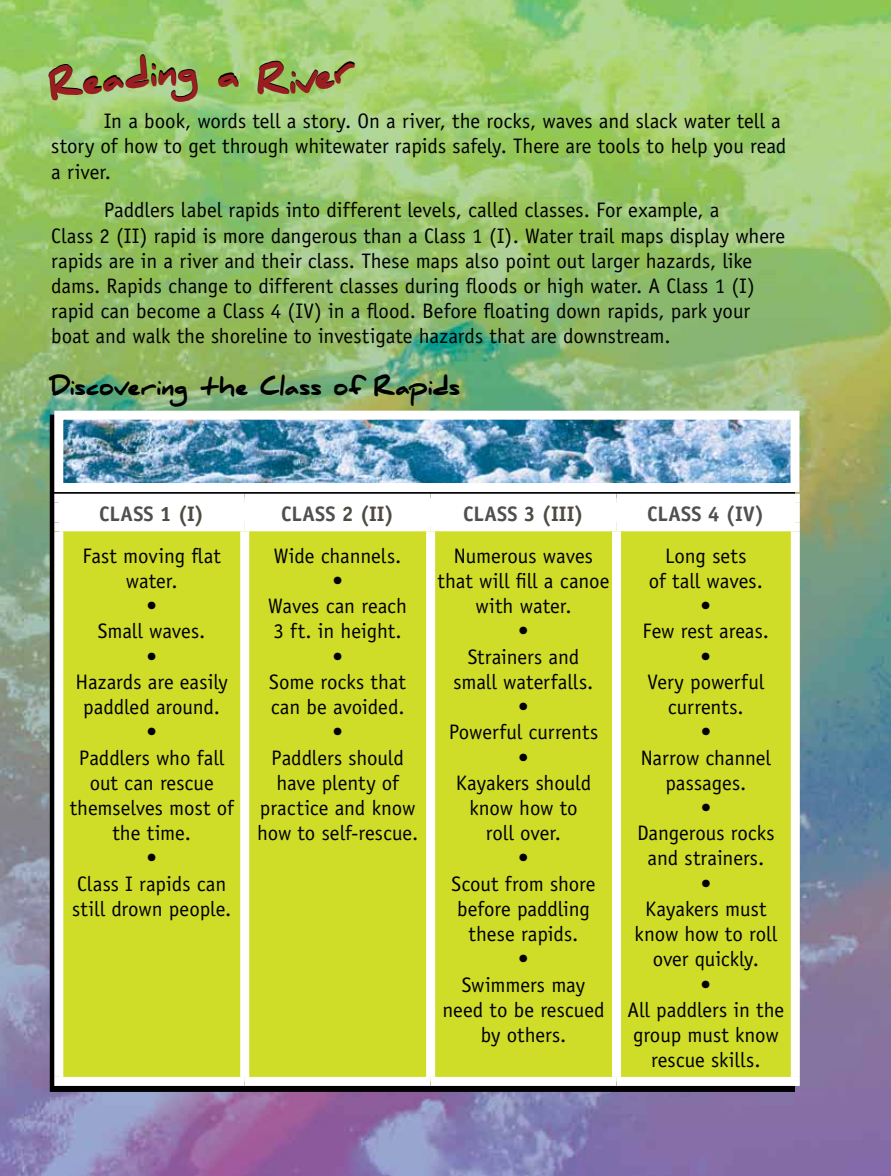
<style>
.page{position:relative;width:891px;height:1176px;background:#fff}
.page>*{position:absolute;margin:0;border:0;box-sizing:border-box;transform-origin:0 0}
.t1{font:900 22.5px "Daniel";letter-spacing:-.005em;color:#000}
.t2{font:21px/25.2px "Officina Sans";color:#000;text-align:center}
.t3{font:700 21px "Officina Sans";letter-spacing:-.01em;color:#4f4f51}
.t4{font:700 21px "Officina Sans";color:#4e4a42}
</style>
<div class="page">
<img style="left:0;top:0;width:891px;height:1175px">
<img style="left:64px;top:420px;width:726px;height:62px">
<div style="left:54px;top:410px;width:746px;height:82px;border:9px solid #fff"></div>
<svg style="left:63px;top:502px;width:728px;height:20px"></svg>
<div style="left:63px;top:531px;width:728px;height:545px;background:#d0dd28"></div>
<div style="left:54px;top:531px;width:9px;height:545px;background:#fff"></div>
<div style="left:240px;top:531px;width:9px;height:545px;background:#fff"></div>
<div style="left:426px;top:531px;width:9px;height:545px;background:#fff"></div>
<div style="left:612px;top:531px;width:9px;height:545px;background:#fff"></div>
<div style="left:791px;top:531px;width:9px;height:545px;background:#fff"></div>
<div style="left:54px;top:1076px;width:191px;height:9px;background:#fff"></div>
<div style="left:245px;top:1076px;width:186px;height:9px;background:#fff"></div>
<div style="left:431px;top:1076px;width:186px;height:9px;background:#fff"></div>
<div style="left:617px;top:1076px;width:183px;height:9px;background:#fff"></div>
<div style="left:54px;top:493px;width:191px;height:9px;background:#fff"></div>
<div style="left:54px;top:502px;width:9px;height:20px;background:#fff"></div>
<div style="left:245px;top:493px;width:186px;height:9px;background:#fff"></div>
<div style="left:240px;top:502px;width:9px;height:20px;background:#fff"></div>
<div style="left:431px;top:493px;width:186px;height:9px;background:#fff"></div>
<div style="left:426px;top:502px;width:9px;height:20px;background:#fff"></div>
<div style="left:617px;top:493px;width:183px;height:9px;background:#fff"></div>
<div style="left:612px;top:502px;width:9px;height:20px;background:#fff"></div>
<div style="left:791px;top:502px;width:9px;height:20px;background:#fff"></div>
<div style="left:54px;top:522px;width:191px;height:9px;background:#fff"></div>
<div style="left:245px;top:522px;width:186px;height:9px;background:#fff"></div>
<div style="left:431px;top:522px;width:186px;height:9px;background:#fff"></div>
<div style="left:617px;top:522px;width:183px;height:9px;background:#fff"></div>
<svg style="left:48px;top:53px;width:150px;height:48px;background:#a1cf78"></svg>
<svg style="left:218px;top:71px;width:22px;height:16px"></svg>
<svg style="left:258px;top:59px;width:101px;height:36px;background:#a4cf74"></svg>
<p class="t2" style="left:51px;top:108px;width:737px;text-align:left;text-indent:52px">In a book, words tell a story. On a river, the rocks, waves and slack water tell a story of how to get through whitewater rapids safely. There are tools to help you read a river.</p>
<p class="t2" style="left:51px;top:198px;width:736px;text-align:left;text-indent:52px">Paddlers label rapids into different levels, called classes. For example, a<br>Class 2 (II) rapid is more dangerous than a Class 1 (I). Water trail maps display where rapids are in a river and their class. These maps also point out larger hazards, like dams. Rapids change to different classes during floods or high water. A Class 1 (I) rapid can become a Class 4 (IV) in a flood. Before floating down rapids, park your boat and walk the shoreline to investigate hazards that are downstream.</p>
<p class="t1" style="left:51px;top:373px;width:410px">Discovering the Class of Rapids</p>
<p class="t3" style="left:99px;top:500px;width:22px">CLASS</p>
<p class="t4" style="left:160px;top:500px;width:46px">1 (I)</p>
<p class="t3" style="left:281px;top:500px;width:22px">CLASS</p>
<p class="t4" style="left:342px;top:500px;width:54px">2 (II)</p>
<p class="t3" style="left:463px;top:500px;width:22px">CLASS</p>
<p class="t4" style="left:524px;top:500px;width:62px">3 (III)</p>
<p class="t3" style="left:647px;top:500px;width:22px">CLASS</p>
<p class="t3" style="left:708px;top:500px;width:58px">4 (IV)</p>
<p class="t2" style="left:70px;top:543px;width:165px">Fast moving flat water.<br>•<br>Small waves.<br>•<br>Hazards are easily paddled around.<br>•<br>Paddlers who fall out can rescue themselves most of the time.<br>•<br>Class I rapids can still drown people.</p>
<p class="t2" style="left:257px;top:543px;width:163px">Wide channels.<br>•<br>Waves can reach<br>3 ft. in height.<br>•<br>Some rocks that can be avoided.<br>•<br>Paddlers should have plenty of practice and know how to self-rescue.</p>
<p class="t2" style="left:438px;top:543px;width:174px">Numerous waves that will fill a canoe with water.<br>•<br>Strainers and<br>small waterfalls.<br>•<br>Powerful currents<br>•<br>Kayakers should know how to<br>roll over.<br>•<br>Scout from shore before paddling these rapids.<br>•<br>Swimmers may<br>need to be rescued by others.</p>
<p class="t2" style="left:628px;top:543px;width:158px">Long sets<br>of tall waves.<br>•<br>Few rest areas.<br>•<br>Very powerful currents.<br>•<br>Narrow channel passages.<br>•<br>Dangerous rocks and strainers.<br>•<br>Kayakers must know how to roll over quickly.<br>•<br>All paddlers in the group must know rescue skills.</p>
</div>
